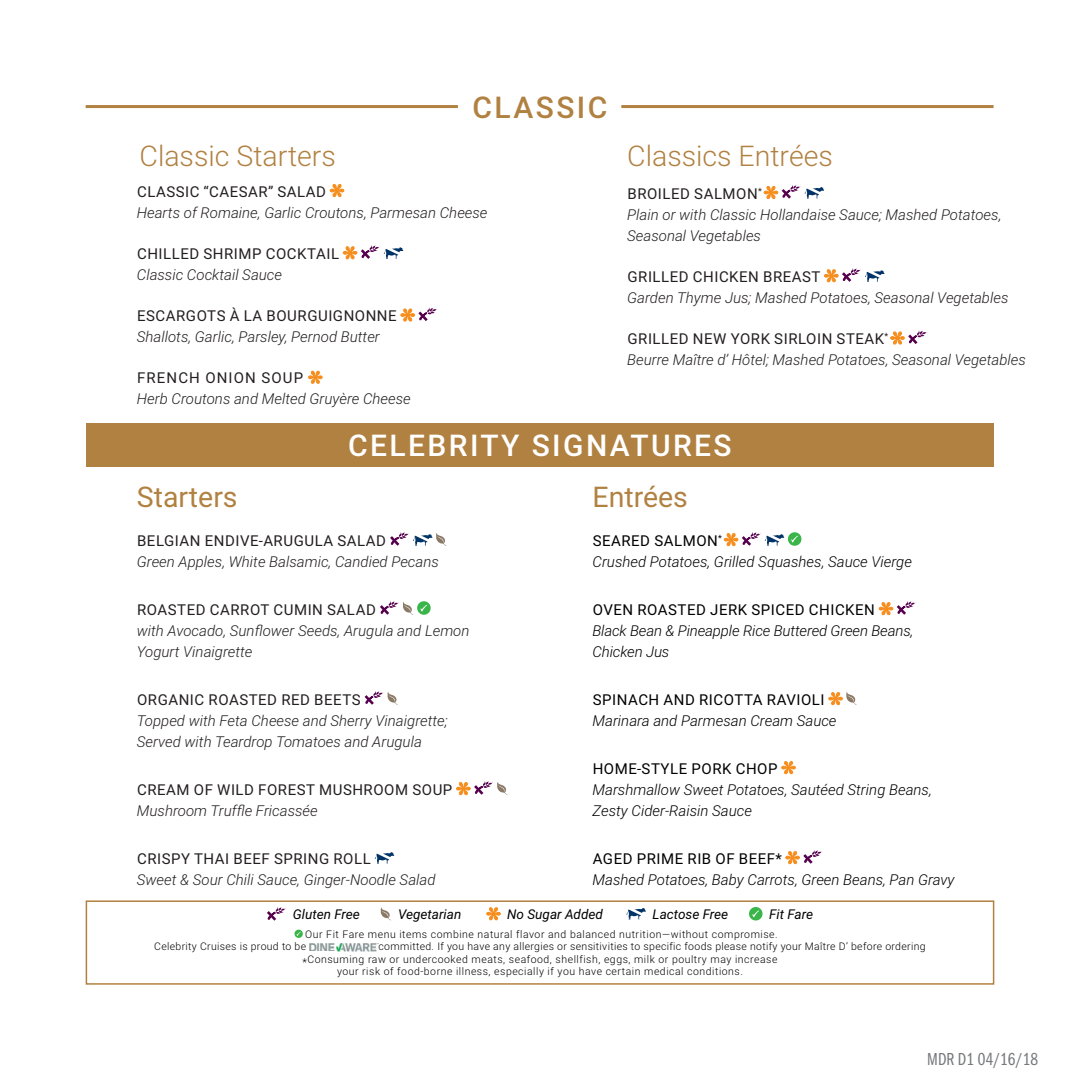
<style>
.page{position:relative;width:1080px;height:1080px;background:#fff}
.page>*{position:absolute;margin:0;border:0;box-sizing:border-box;transform-origin:0 0}
.t1{font:500 30px "Roboto";letter-spacing:.08em;color:#fff}
.t2{font:500 30px "Roboto";letter-spacing:.08em;color:#b18141}
.t3{font:300 28.5px "Roboto";color:#b18141}
.t4{font:28.5px "Roboto";color:#b18141}
.t5{font:18px "Franklin Gothic URW Com Boo";color:#76787b}
.MDR2_item_name{font:italic 300 15px/21px "Roboto";color:#231f20}
.t6{font:italic 300 15px/21px "Roboto";color:#000}
.MDR2_item_name-2{font:15px/21px "Roboto";letter-spacing:.035em;color:#231f20}
.t7{font:15px "Roboto";letter-spacing:.035em;color:#000}
.t8{font:italic 13.5px "Roboto";color:#000}
.t9{font:300 10.5px/12.6px "Roboto";letter-spacing:.05em;color:#000}
.t10{font:300 10.5px "Roboto";letter-spacing:.03em;color:#000}
.s1{font-weight:400;font-style:normal}
.s2{font-weight:300;font-style:italic}
.s3{font-size:10.95px}
</style>
<div class="page">
<div style="left:86px;top:423px;width:908px;height:44px;background:#b18141"></div>
<hr style="left:86px;top:105px;width:372px;height:3px;background:#b18141">
<hr style="left:621px;top:105px;width:373px;height:3px;background:#b18141">
<img style="left:309px;top:944px;width:68px;height:8px">
<svg style="left:295px;top:930px;width:8px;height:8px"></svg>
<svg style="left:486px;top:908px;width:15px;height:12px"></svg>
<svg style="left:381px;top:907px;width:10px;height:14px"></svg>
<svg style="left:267px;top:907px;width:19px;height:14px"></svg>
<svg style="left:626px;top:908px;width:20px;height:12px"></svg>
<svg style="left:749px;top:907px;width:14px;height:14px"></svg>
<div style="left:86px;top:900px;width:908px;height:85px;border:2px solid #b18141"></div>
<svg style="left:330px;top:184px;width:14px;height:13px"></svg>
<svg style="left:343px;top:245px;width:60px;height:15px"></svg>
<svg style="left:401px;top:307px;width:37px;height:15px"></svg>
<svg style="left:308px;top:371px;width:14px;height:13px"></svg>
<svg style="left:764px;top:185px;width:60px;height:14px"></svg>
<svg style="left:824px;top:268px;width:60px;height:15px"></svg>
<svg style="left:890px;top:330px;width:37px;height:15px"></svg>
<svg style="left:724px;top:532px;width:77px;height:15px"></svg>
<svg style="left:879px;top:601px;width:37px;height:15px"></svg>
<svg style="left:829px;top:692px;width:28px;height:13px"></svg>
<svg style="left:781px;top:761px;width:15px;height:13px"></svg>
<svg style="left:786px;top:850px;width:36px;height:15px"></svg>
<svg style="left:390px;top:532px;width:57px;height:14px"></svg>
<svg style="left:380px;top:601px;width:51px;height:14px"></svg>
<svg style="left:364px;top:691px;width:34px;height:14px"></svg>
<svg style="left:456px;top:781px;width:52px;height:15px"></svg>
<svg style="left:375px;top:852px;width:19px;height:12px"></svg>
<h1 class="t2" style="left:473px;top:86px;width:136px">CLASSIC</h1>
<h2 class="t3" style="left:140px;top:136px;width:198px">Classic Starters</h2>
<h2 class="t3" style="left:627px;top:136px;width:207px">Classics Entrées</h2>
<p class="MDR2_item_name" style="left:137px;top:180px;width:352px"><span class="s1">CLASSIC “CAESAR” SALAD<br></span>Hearts of Romaine, Garlic Croutons, Parmesan Cheese</p>
<p class="MDR2_item_name-2" style="left:137px;top:243px;width:204px">CHILLED SHRIMP COCKTAIL<br><span class="s2">Classic Cocktail Sauce</span></p>
<p class="MDR2_item_name" style="left:137px;top:305px;width:261px"><span class="s1">ESCARGOTS À LA BOURGUIGNONNE<br></span>Shallots, Garlic, Parsley, Pernod Butter</p>
<p class="MDR2_item_name" style="left:137px;top:367px;width:276px"><span class="s1">FRENCH ONION SOUP<br></span>Herb Croutons and Melted Gruyère Cheese</p>
<p class="MDR2_item_name" style="left:627px;top:182px;width:376px"><span class="s1">BROILED SALMON</span><sup>*<br></sup>Plain or with Classic Hollandaise Sauce; Mashed Potatoes,<br>Seasonal Vegetables</p>
<p class="MDR2_item_name" style="left:627px;top:266px;width:383px"><span class="s1">GRILLED CHICKEN BREAST<br></span>Garden Thyme Jus; Mashed Potatoes, Seasonal Vegetables</p>
<p class="MDR2_item_name" style="left:627px;top:328px;width:400px"><span class="s1">GRILLED NEW YORK SIRLOIN STEAK</span><sup>*<br></sup>Beurre Maître d’ Hôtel; Mashed Potatoes, Seasonal Vegetables</p>
<h1 class="t1" style="left:348px;top:424px;width:385px">CELEBRITY SIGNATURES</h1>
<h2 class="t4" style="left:137px;top:477px;width:102px">Starters</h2>
<h2 class="t4" style="left:592px;top:477px;width:97px">Entrées</h2>
<p class="MDR2_item_name" style="left:137px;top:529px;width:304px"><span class="s1">BELGIAN ENDIVE-ARUGULA SALAD<br></span>Green Apples, White Balsamic, Candied Pecans</p>
<p class="MDR2_item_name" style="left:137px;top:598px;width:334px"><span class="s1">ROASTED CARROT CUMIN SALAD<br></span>with Avocado, Sunflower Seeds, Arugula and Lemon<br>Yogurt Vinaigrette</p>
<p class="MDR2_item_name" style="left:137px;top:688px;width:312px"><span class="s1">ORGANIC ROASTED RED BEETS<br></span>Topped with Feta Cheese and Sherry Vinaigrette;<br>Served with Teardrop Tomatoes and Arugula</p>
<p class="MDR2_item_name-2" style="left:137px;top:778px;width:317px">CREAM OF WILD FOREST MUSHROOM SOUP</p>
<p class="MDR2_item_name" style="left:137px;top:799px;width:182px">Mushroom Truffle Fricassée</p>
<p class="MDR2_item_name-2" style="left:137px;top:847px;width:235px">CRISPY THAI BEEF SPRING ROLL</p>
<p class="MDR2_item_name" style="left:137px;top:868px;width:300px">Sweet &amp; Sour Chili Sauce, Ginger-Noodle Salad</p>
<p class="t6" style="left:592px;top:529px;width:321px"><span class="s1">SEARED SALMON</span><sup>*<br></sup>Crushed Potatoes, Grilled Squashes, Sauce Vierge</p>
<p class="t6" style="left:592px;top:598px;width:323px"><span class="s1">OVEN ROASTED JERK SPICED CHICKEN<br></span>Black Bean &amp; Pineapple Rice Buttered Green Beans,</p>
<p class="t6" style="left:592px;top:640px;width:78px">Chicken Jus</p>
<p class="t6" style="left:592px;top:688px;width:246px"><span class="s1">SPINACH AND RICOTTA RAVIOLI<br></span>Marinara and Parmesan Cream Sauce</p>
<p class="t6" style="left:592px;top:757px;width:341px"><span class="s1">HOME-STYLE PORK CHOP<br></span>Marshmallow Sweet Potatoes, Sautéed String Beans,<br>Zesty Cider-Raisin Sauce</p>
<p class="t7" style="left:593px;top:848px;width:191px">AGED PRIME RIB OF BEEF*</p>
<p class="t6" style="left:592px;top:868px;width:364px">Mashed Potatoes, Baby Carrots, Green Beans, Pan Gravy</p>
<p class="t8" style="left:293px;top:905px;width:68px">Gluten Free</p>
<p class="t8" style="left:398px;top:905px;width:65px">Vegetarian</p>
<p class="t8" style="left:507px;top:905px;width:97px">No Sugar Added</p>
<p class="t8" style="left:653px;top:905px;width:77px">Lactose Free</p>
<p class="t8" style="left:769px;top:905px;width:45px">Fit Fare</p>
<p class="t9" style="left:154px;top:927px;width:625px;text-indent:151px">Our Fit Fare menu items combine natural flavor and balanced nutrition—without compromise.<br>Celebrity Cruises is proud to be</p>
<p class="t10" style="left:379px;top:939px;width:549px">committed. If you have any allergies or sensitivities to specific foods please notify your Maître D’ before ordering</p>
<p class="t9" style="left:302px;top:952px;width:477px"><span class="s3">*</span>Consuming raw or undercooked meats, seafood, shellfish, eggs, milk or poultry may increase</p>
<p class="t9" style="left:337px;top:965px;width:407px">your risk of food-borne illness, especially if you have certain medical conditions.</p>
<p class="t5" style="left:927px;top:1047px;width:112px">MDR D1 04/16/18</p>
</div>
